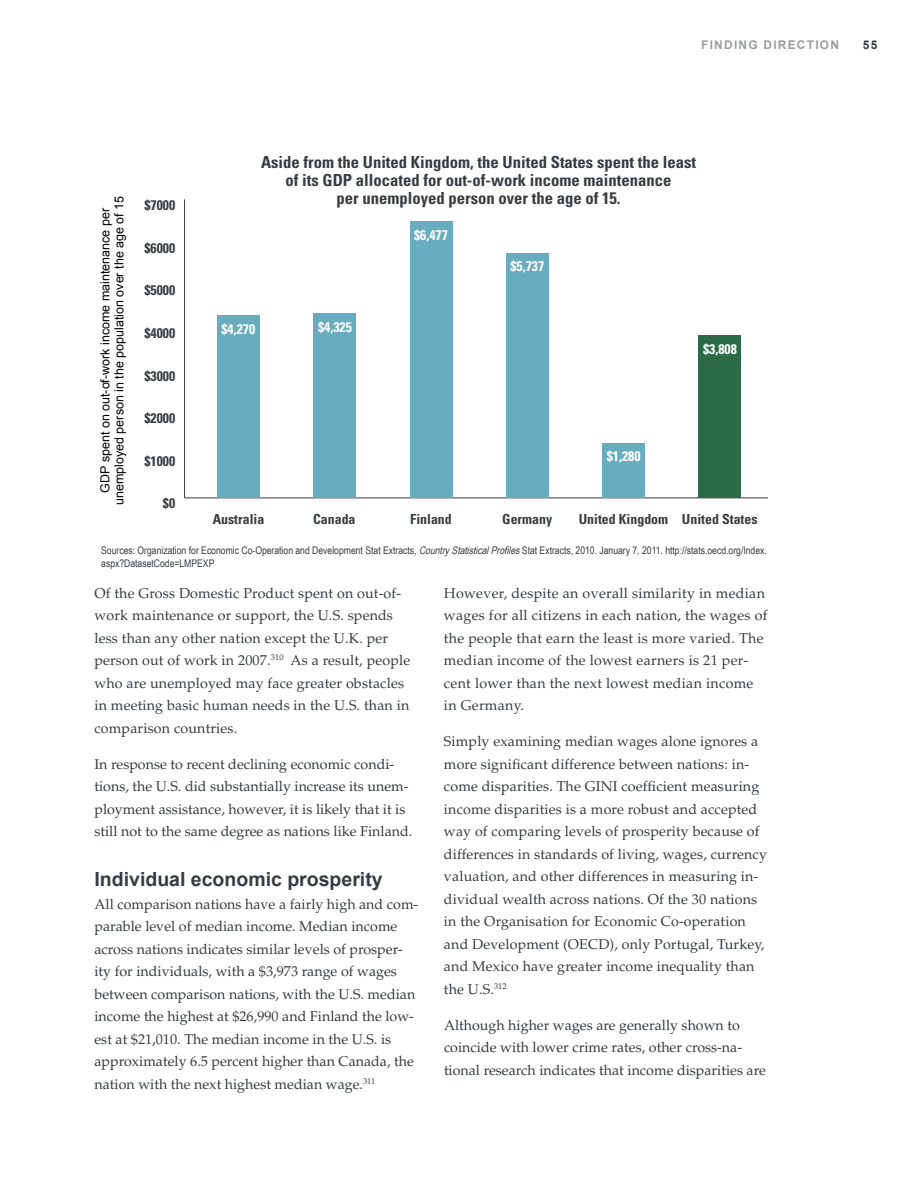
<style>
.page{position:relative;width:918px;height:1188px;background:#fff}
.page>*{position:absolute;margin:0;border:0;box-sizing:border-box;transform-origin:0 0}
.t1{font:700 19.5px "Arial";color:#363c40}
.t2{font:700 condensed 16.65px/18px "Univers LT Std";color:#363c40;text-align:center}
.t3{font:14.25px/22.5px "Palatino LT Std";letter-spacing:.01em;color:#363c40}
.t4{font:700 condensed 13.95px "Univers LT Std";color:#363c40}
.t5{font:700 condensed 13.95px "Univers LT Std";color:#fff}
.t6{font:12.45px/14px "Arial";color:#000;text-align:center}
.t7{font:700 12px "Arial";letter-spacing:.1em;color:#9a9d9f}
.t8{font:700 12px "Arial";color:#363c40}
.t9{font:10.5px/12.6px "Arial Narrow";color:#363c40}
.s1{font-style:italic}
</style>
<div class="page">
<hr style="left:185px;top:498px;width:583px;height:1px;background:#363c40">
<hr style="left:184px;top:199px;width:1px;height:299px;background:#363c40">
<div style="left:217px;top:316px;width:43px;height:182px;background:#69acc0"></div>
<div style="left:314px;top:313px;width:42px;height:185px;background:#69acc0"></div>
<div style="left:410px;top:222px;width:42px;height:276px;background:#69acc0"></div>
<div style="left:506px;top:253px;width:43px;height:245px;background:#69acc0"></div>
<div style="left:602px;top:443px;width:43px;height:55px;background:#69acc0"></div>
<div style="left:699px;top:336px;width:42px;height:162px;background:#2b6b47"></div>
<p class="t7" style="left:701px;top:37px;width:139px">FINDING DIRECTION</p>
<p class="t8" style="left:863px;top:37px;width:16px">55</p>
<p class="t6" style="left:98px;top:505px;width:311px;rotate:-90deg">GDP spent on out-of-work income maintenance per unemployed person in the population over the age of 15</p>
<p class="t4" style="left:144px;top:196px;width:32px">$7000</p>
<p class="t4" style="left:144px;top:239px;width:32px">$6000</p>
<p class="t4" style="left:144px;top:282px;width:32px">$5000</p>
<p class="t4" style="left:144px;top:324px;width:32px">$4000</p>
<p class="t4" style="left:144px;top:367px;width:32px">$3000</p>
<p class="t4" style="left:144px;top:410px;width:32px">$2000</p>
<p class="t4" style="left:144px;top:452px;width:32px">$1000</p>
<p class="t4" style="left:163px;top:495px;width:14px">$0</p>
<p class="t2" style="left:261px;top:153px;width:436px">Aside from the United Kingdom, the United States spent the least of its GDP allocated for out-of-work income maintenance<br>per unemployed person over the age of 15.</p>
<p class="t5" style="left:221px;top:321px;width:35px">$4,270</p>
<p class="t5" style="left:318px;top:318px;width:35px">$4,325</p>
<p class="t4" style="left:213px;top:510px;width:53px">Australia</p>
<p class="t4" style="left:313px;top:510px;width:44px">Canada</p>
<p class="t5" style="left:414px;top:226px;width:35px">$6,477</p>
<p class="t4" style="left:410px;top:510px;width:43px">Finland</p>
<p class="t5" style="left:510px;top:257px;width:35px">$5,737</p>
<p class="t5" style="left:703px;top:340px;width:35px">$3,808</p>
<p class="t4" style="left:502px;top:510px;width:52px">Germany</p>
<p class="t5" style="left:607px;top:447px;width:35px">$1,280</p>
<p class="t4" style="left:579px;top:510px;width:91px">United Kingdom</p>
<p class="t4" style="left:682px;top:510px;width:77px">United States</p>
<p class="t9" style="left:101px;top:544px;width:667px">Sources: Organization for Economic Co-Operation and Development Stat Extracts, <span class="s1">CountryStatisticalProfiles</span>Stat Extracts, 2010. January 7, 2011. http://stats.oecd.org/Index. aspx?DatasetCode=LMPEXP</p>
<p class="t3" style="left:94px;top:582px;width:317px">Of the Gross Domestic Product spent on out-of&shy;work maintenance or support, the U.S. spends less than any other nation except the U.K. per person out of work in 2007.<sup>310</sup> As a result, people who are unemployed may face greater obstacles in meeting basic human needs in the U.S. than in comparison countries.</p>
<p class="t3" style="left:94px;top:753px;width:319px">In response to recent declining economic condi&shy;tions, the U.S. did substantially increase its unem&shy;ployment assistance, however, it is likely that it is still not to the same degree as nations like Finland.</p>
<h1 class="t1" style="left:94px;top:867px;width:290px">Individual economic prosperity</h1>
<p class="t3" style="left:94px;top:893px;width:325px">All comparison nations have a fairly high and com&shy;parable level of median income. Median income across nations indicates similar levels of prosper&shy;ity for individuals, with a $3,973 range of wages between comparison nations, with the U.S. median income the highest at $26,990 and Finland the low&shy;est at $21,010. The median income in the U.S. is approximately 6.5 percent higher than Canada, the nation with the next highest median wage.<sup>311</sup></p>
<p class="t3" style="left:444px;top:582px;width:325px">However, despite an overall similarity in median wages for all citizens in each nation, the wages of the people that earn the least is more varied. The median income of the lowest earners is 21 per&shy;cent lower than the next lowest median income in Germany.</p>
<p class="t3" style="left:444px;top:730px;width:325px">Simply examining median wages alone ignores a more significant difference between nations: in&shy;come disparities. The GINI coefficient measuring income disparities is a more robust and accepted way of comparing levels of prosperity because of differences in standards of living, wages, currency valuation, and other differences in measuring in&shy;dividual wealth across nations. Of the 30 nations in the Organisation for Economic Co-operation and Development (OECD), only Portugal, Turkey, and Mexico have greater income inequality than the U.S.<sup>312</sup></p>
<p class="t3" style="left:444px;top:1014px;width:323px">Although higher wages are generally shown to coincide with lower crime rates, other cross-na&shy;tional research indicates that income disparities are</p>
</div>
